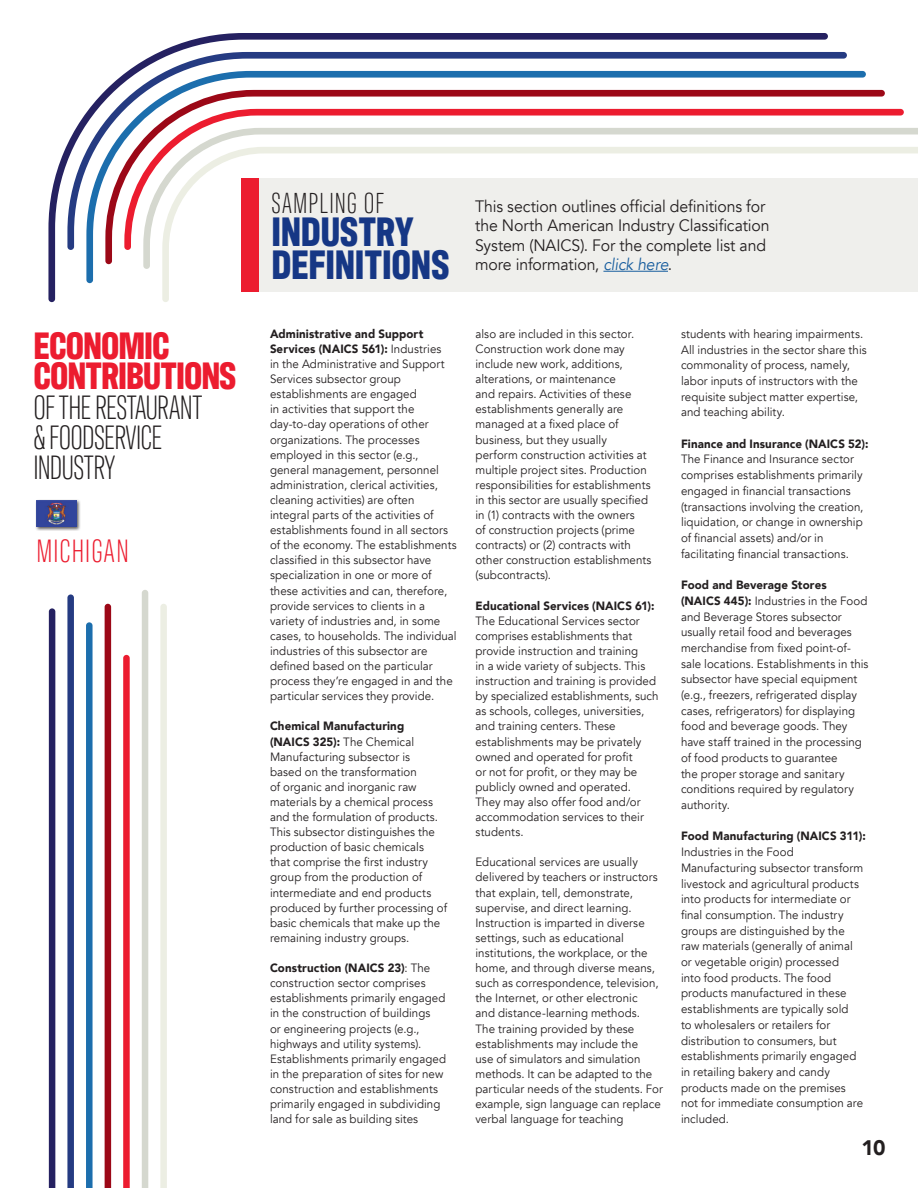
<style>
.page{position:relative;width:918px;height:1188px;background:#fff}
.page>*{position:absolute;margin:0;border:0;box-sizing:border-box;transform-origin:0 0}
.t1{font:700 42px/33.2px "Antarctican Headline";letter-spacing:-.005em;color:#163785}
.t2{font:700 39px/30px "Antarctican Headline";letter-spacing:-.02em;color:#ec1c2f}
.t3{font:300 34.5px/30px "Antarctican Headline";letter-spacing:-.02em;color:#231f20}
.t4{font:300 33px "Antarctican Headline";letter-spacing:.035em;color:#ec1c2f}
.t5{font:300 29.55px "Antarctican Headline";letter-spacing:.04em;color:#231f20}
.t6{font:900 21px "Avenir";color:#231f20}
.t7{font:16.5px/19.5px "Avenir";letter-spacing:-.01em;color:#231f20;scale:.96 1}
.t8{font:12px/15.1px "Avenir";letter-spacing:.005em;color:#231f20;scale:.96 1}
.s1{font-style:italic;color:#175d9e}
.s2{font-weight:900}
</style>
<div class="page">
<svg style="left:48px;top:33px;width:780px;height:269px"></svg>
<svg style="left:162px;top:147px;width:756px;height:155px;fill:#efefec"></svg>
<svg style="left:67px;top:52px;width:780px;height:198px"></svg>
<div style="left:49px;top:608px;width:6px;height:580px;background:#252161"></div>
<svg style="left:67px;top:594px;width:7px;height:594px;background:#34498a"></svg>
<svg style="left:86px;top:622px;width:7px;height:566px;background:#2c78b2"></svg>
<div style="left:105px;top:604px;width:6px;height:584px;background:#9c0817"></div>
<svg style="left:123px;top:655px;width:7px;height:533px;background:#ed2c3d"></svg>
<div style="left:142px;top:590px;width:6px;height:598px;background:#d5d8cf"></div>
<svg style="left:160px;top:604px;width:7px;height:584px;background:#edefe4"></svg>
<div style="left:241px;top:178px;width:17px;height:114px;background:#ec1c2f"></div>
<div style="left:35px;top:500px;width:46px;height:31px;background:#231f20;opacity:.75"></div>
<img style="left:37px;top:500px;width:39px;height:27px">
<hr style="left:603px;top:271px;width:65px;height:1px;background:#175d9e">
<p class="t2" style="left:34px;top:328px;width:204px">ECONOMIC<br>CONTRIBUTIONS</p>
<p class="t3" style="left:34px;top:390px;width:170px">OF THE RESTAURANT &amp; FOODSERVICE<br>INDUSTRY</p>
<p class="t4" style="left:36px;top:529px;width:94px">MICHIGAN</p>
<p class="t5" style="left:271px;top:183px;width:114px">SAMPLING OF</p>
<p class="t1" style="left:271px;top:212px;width:179px">INDUSTRY<br>DEFINITIONS</p>
<p class="t7" style="left:475px;top:196px;width:308px">This section outlines official definitions for the North American Industry Classification System (NAICS). For the complete list and more information, <span class="s1">click here</span>.</p>
<p class="t8" style="left:270px;top:326px;width:196px"><span class="s2">Administrative and Support Services (NAICS 561):</span> Industries<br>in the Administrative and Support Services subsector group establishments are engaged<br>in activities that support the day-to-day operations of other organizations. The processes employed in this sector (e.g., general management, personnel administration, clerical activities, cleaning activities) are often integral parts of the activities of establishments found in all sectors of the economy. The establishments classified in this subsector have specialization in one or more of these activities and can, therefore, provide services to clients in a variety of industries and, in some cases, to households. The individual industries of this subsector are defined based on the particular process they’re engaged in and the particular services they provide.</p>
<p class="t8" style="left:270px;top:719px;width:186px"><span class="s2">Chemical Manufacturing<br>(NAICS 325):</span> The Chemical<br>Manufacturing subsector is<br>based on the transformation<br>of organic and inorganic raw materials by a chemical process and the formulation of products.<br>This subsector distinguishes the production of basic chemicals that comprise the first industry group from the production of intermediate and end products produced by further processing of basic chemicals that make up the remaining industry groups.</p>
<p class="t8" style="left:270px;top:961px;width:185px"><span class="s2">Construction (NAICS 23)</span>: The construction sector comprises establishments primarily engaged in the construction of buildings<br>or engineering projects (e.g., highways and utility systems).<br>Establishments primarily engaged in the preparation of sites for new construction and establishments primarily engaged in subdividing land for sale as building sites</p>
<p class="t8" style="left:476px;top:326px;width:185px">also are included in this sector.<br>Construction work done may include new work, additions, alterations, or maintenance<br>and repairs. Activities of these establishments generally are managed at a fixed place of business, but they usually perform construction activities at multiple project sites. Production responsibilities for establishments in this sector are usually specified in (1) contracts with the owners<br>of construction projects (prime contracts) or (2) contracts with other construction establishments (subcontracts).</p>
<p class="t8" style="left:476px;top:598px;width:192px"><span class="s2">Educational Services (NAICS 61):<br></span>The Educational Services sector comprises establishments that provide instruction and training<br>in a wide variety of subjects. This instruction and training is provided by specialized establishments, such as schools, colleges, universities, and training centers. These establishments may be privately owned and operated for profit<br>or not for profit, or they may be publicly owned and operated.<br>They may also offer food and/or accommodation services to their students.</p>
<p class="t8" style="left:476px;top:855px;width:197px">Educational services are usually delivered by teachers or instructors that explain, tell, demonstrate, supervise, and direct learning.<br>Instruction is imparted in diverse settings, such as educational institutions, the workplace, or the home, and through diverse means, such as correspondence, television, the Internet, or other electronic<br>and distance-learning methods.<br>The training provided by these establishments may include the<br>use of simulators and simulation methods. It can be adapted to the particular needs of the students. For example, sign language can replace verbal language for teaching</p>
<p class="t8" style="left:681px;top:326px;width:195px;line-height:15.8px">students with hearing impairments.<br>All industries in the sector share this commonality of process, namely, labor inputs of instructors with the requisite subject matter expertise, and teaching ability.</p>
<p class="t8" style="left:681px;top:436px;width:197px;line-height:15.8px"><span class="s2">Finance and Insurance (NAICS 52):<br></span>The Finance and Insurance sector comprises establishments primarily engaged in financial transactions (transactions involving the creation, liquidation, or change in ownership of financial assets) and/or in facilitating financial transactions.</p>
<p class="t8" style="left:681px;top:577px;width:197px;line-height:15.8px"><span class="s2">Food and Beverage Stores (NAICS 445):</span> Industries in the Food and Beverage Stores subsector usually retail food and beverages merchandise from fixed point-of&shy;sale locations. Establishments in this subsector have special equipment (e.g., freezers, refrigerated display cases, refrigerators) for displaying food and beverage goods. They have staff trained in the processing of food products to guarantee<br>the proper storage and sanitary conditions required by regulatory authority.</p>
<p class="t8" style="left:681px;top:829px;width:194px;line-height:15.8px"><span class="s2">Food Manufacturing (NAICS 311):<br></span>Industries in the Food<br>Manufacturing subsector transform livestock and agricultural products into products for intermediate or final consumption. The industry groups are distinguished by the raw materials (generally of animal or vegetable origin) processed<br>into food products. The food products manufactured in these establishments are typically sold<br>to wholesalers or retailers for distribution to consumers, but establishments primarily engaged in retailing bakery and candy products made on the premises not for immediate consumption are included.</p>
<h3 class="t6" style="left:862px;top:1130px;width:26px">10</h3>
</div>
